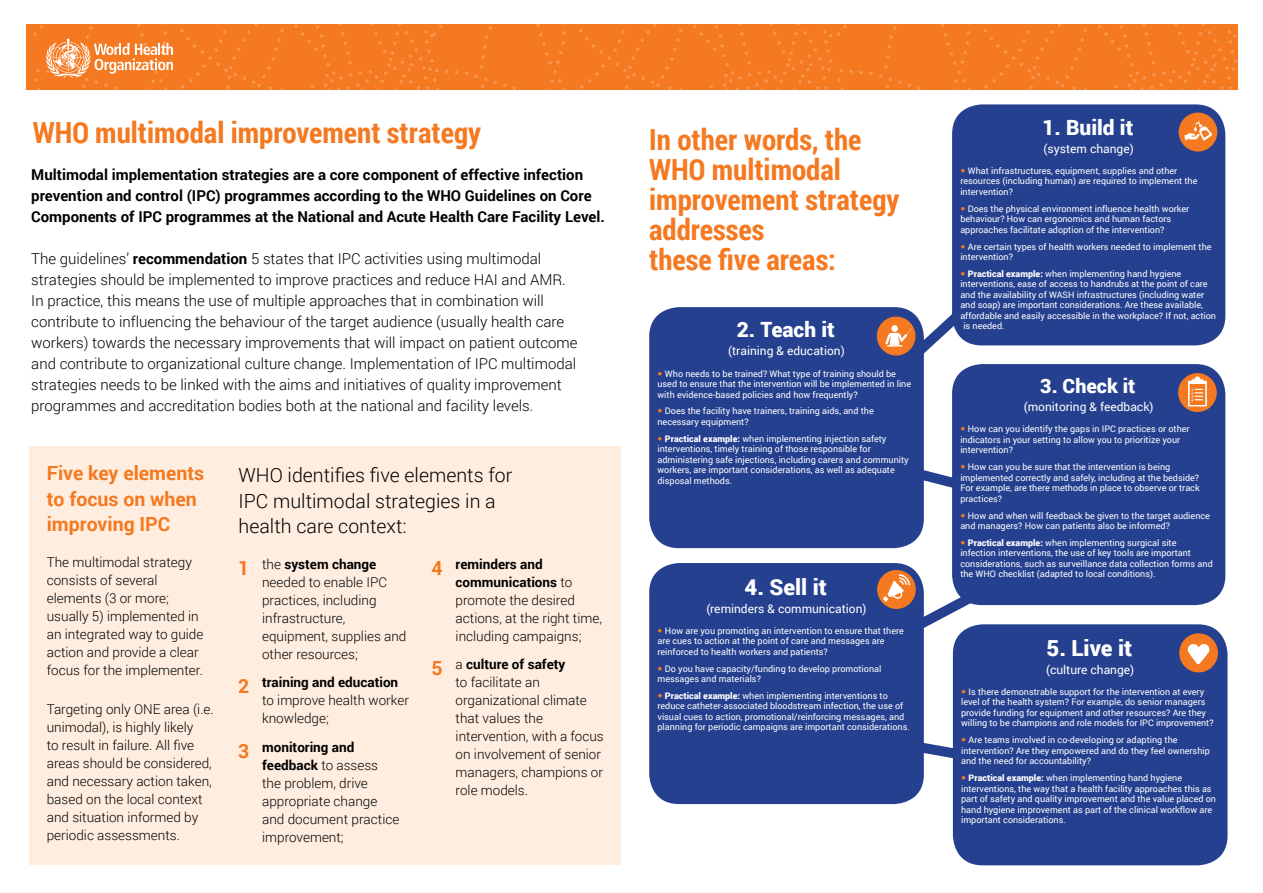
<style>
.page{position:relative;width:1263px;height:893px;background:#fff}
.page>*{position:absolute;margin:0;border:0;box-sizing:border-box;transform-origin:0 0}
.t1{font:700 29.1px/30px "Roboto Condensed";color:#f47920}
.t2{font:900 22.2px "Roboto";color:#fff}
.t3{font:900 21px "Roboto";color:#fff}
.t4{font:900 19.8px "Roboto";color:#fff}
.t5{font:300 19.5px/25.5px "Roboto";color:#000}
.t6{font:700 19.5px/25.5px "Roboto";color:#f47920}
.t7{font:300 15px/21px "Roboto";color:#000}
.t8{font:700 15px/21px "Roboto";color:#000}
.t9{font:300 13.5px/18px "Roboto";color:#000}
.t10{font:12px "Roboto";color:#fff}
.t11{font:9px/10.5px "Roboto";color:#fff}
.s1{font-weight:700}
.s2{font-weight:700;font-size:19.5px;color:#f47920}
.s3{font-weight:900}
</style>
<div class="page">
<div style="left:30px;top:446px;width:591px;height:419px;background:#ffeee0"></div>
<svg style="left:34px;top:25px;width:1203px;height:65px;background:#f47c25"></svg>
<svg style="left:716px;top:307px;width:422px;height:482px"></svg>
<div style="left:649px;top:563px;width:275px;height:241px;background:#25408f;border-radius:30px"></div>
<div style="left:952px;top:104px;width:273px;height:241px;background:#25408f;border-radius:30px"></div>
<div style="left:952px;top:364px;width:273px;height:241px;background:#25408f;border-radius:30px"></div>
<div style="left:649px;top:307px;width:275px;height:241px;background:#25408f;border-radius:30px"></div>
<div style="left:953px;top:624px;width:274px;height:241px;background:#25408f;border-radius:30px"></div>
<div style="left:1178px;top:373px;width:39px;height:39px;background:#f47920;border-radius:50%"></div>
<svg style="left:1188px;top:376px;width:19px;height:30px"></svg>
<div style="left:877px;top:317px;width:38px;height:39px;background:#f47920;border-radius:50%"></div>
<div style="left:891px;top:325px;width:7px;height:7px;background:#fff;border-radius:50%"></div>
<svg style="left:885px;top:328px;width:26px;height:19px"></svg>
<svg style="left:1179px;top:633px;width:39px;height:39px"></svg>
<div style="left:877px;top:570px;width:39px;height:39px;background:#f47920;border-radius:50%"></div>
<svg style="left:883px;top:573px;width:28px;height:29px"></svg>
<div style="left:1179px;top:113px;width:38px;height:39px;background:#f47920;border-radius:50%"></div>
<svg style="left:1184px;top:121px;width:28px;height:20px"></svg>
<h1 class="t1" style="left:33px;top:117px;width:450px">WHO multimodal improvement strategy</h1>
<p class="t8" style="left:31px;top:164px;width:575px">Multimodal implementation strategies are a core component of effective infection prevention and control (IPC) programmes according to the WHO Guidelines on Core<br>Components of IPC programmes at the National and Acute Health Care Facility Level.</p>
<p class="t7" style="left:31px;top:248px;width:548px">The guidelines’ <span class="s1">recommendation</span> 5 states that IPC activities using multimodal strategies should be implemented to improve practices and reduce HAI and AMR.<br>In practice, this means the use of multiple approaches that in combination will contribute to influencing the behaviour of the target audience (usually health care workers) towards the necessary improvements that will impact on patient outcome and contribute to organizational culture change. Implementation of IPC multimodal strategies needs to be linked with the aims and initiatives of quality improvement programmes and accreditation bodies both at the national and facility levels.</p>
<h3 class="t6" style="left:47px;top:460px;width:159px">Five key elements to focus on when improving IPC</h3>
<h3 class="t9" style="left:47px;top:553px;width:158px">The multimodal strategy consists of several elements (3 or more; usually 5) implemented in an integrated way to guide action and provide a clear focus for the implementer.</h3>
<h3 class="t9" style="left:47px;top:700px;width:168px">Targeting only ONE area (i.e. unimodal), is highly likely<br>to result in failure. All five areas should be considered, and necessary action taken, based on the local context and situation informed by periodic assessments.</h3>
<h3 class="t5" style="left:238px;top:462px;width:275px">WHO identifies five elements for<br>IPC multimodal strategies in a health care context:</h3>
<h3 class="t9" style="left:262px;top:554px;width:146px;text-indent:-24px"><span class="s2">1</span> the <span class="s1">system change </span>needed to enable IPC practices, including infrastructure, equipment, supplies and other resources;</h3>
<h3 class="t9" style="left:262px;top:673px;width:148px;text-indent:-24px"><span class="s2">2</span> <span class="s1">training and education </span>to improve health worker knowledge;</h3>
<h3 class="t9" style="left:262px;top:738px;width:139px;text-indent:-24px"><span class="s2">3</span> <span class="s1">monitoring and feedback</span> to assess the problem, drive appropriate change and document practice improvement;</h3>
<h3 class="t9" style="left:456px;top:554px;width:148px;text-indent:-24px"><span class="s2">4</span> <span class="s1">reminders and communications</span> to promote the desired actions, at the right time, including campaigns;</h3>
<h3 class="t9" style="left:456px;top:655px;width:150px;text-indent:-24px"><span class="s2">5</span> a <span class="s1">culture of safety<br></span>to facilitate an organizational climate that values the intervention, with a focus on involvement of senior managers, champions or role models.</h3>
<h1 class="t1" style="left:649px;top:123px;width:252px">In other words, the<br>WHO multimodal improvement strategy addresses<br>these five areas:</h1>
<h3 class="t3" style="left:737px;top:315px;width:100px">2. Teach it</h3>
<h3 class="t10" style="left:728px;top:343px;width:118px">(training &amp; education)</h3>
<p class="t11" style="left:657px;top:368px;width:255px;text-indent:7px">Who needs to be trained? What type of training should be used to ensure that the intervention will be implemented in line with evidence-based policies and how frequently?</p>
<p class="t11" style="left:657px;top:406px;width:218px;text-indent:7px">Does the facility have trainers, training aids, and the necessary equipment?</p>
<p class="t11" style="left:657px;top:433px;width:253px;text-indent:7px"><span class="s3">Practical example:</span> when implementing injection safety interventions, timely training of those responsible for administering safe injections, including carers and community workers, are important considerations, as well as adequate disposal methods.</p>
<h2 class="t2" style="left:744px;top:571px;width:84px">4. Sell it</h2>
<h3 class="t10" style="left:706px;top:600px;width:162px">(reminders &amp; communication)</h3>
<p class="t11" style="left:657px;top:625px;width:248px;text-indent:7px">How are you promoting an intervention to ensure that there are cues to action at the point of care and messages are reinforced to health workers and patients?</p>
<p class="t11" style="left:657px;top:663px;width:225px;text-indent:7px">Do you have capacity/funding to develop promotional messages and materials?</p>
<p class="t11" style="left:657px;top:690px;width:254px;text-indent:7px"><span class="s3">Practical example:</span> when implementing interventions to reduce catheter-associated bloodstream infection, the use of visual cues to action, promotional/reinforcing messages, and planning for periodic campaigns are important considerations.</p>
<h3 class="t3" style="left:1042px;top:112px;width:92px">1. Build it</h3>
<h3 class="t10" style="left:1043px;top:140px;width:92px">(system change)</h3>
<p class="t11" style="left:960px;top:165px;width:239px;text-indent:7px">What infrastructures, equipment, supplies and other resources (including human) are required to implement the intervention?</p>
<p class="t11" style="left:960px;top:203px;width:230px;text-indent:7px">Does the physical environment influence health worker behaviour? How can ergonomics and human factors approaches facilitate adoption of the intervention?</p>
<p class="t11" style="left:960px;top:241px;width:253px;text-indent:7px">Are certain types of health workers needed to implement the intervention?</p>
<p class="t11" style="left:968px;top:268px;width:215px"><span class="s3">Practical example:</span> when implementing hand hygiene</p>
<p class="t11" style="left:960px;top:279px;width:249px">interventions, ease of access to handrubs at the point of care</p>
<p class="t11" style="left:960px;top:289px;width:245px">and the availability of WASH infrastructures (including water</p>
<p class="t11" style="left:960px;top:300px;width:244px">and soap) are important considerations. Are these available,</p>
<p class="t11" style="left:960px;top:310px;width:257px">affordable and easily accessible in the workplace? If not, action</p>
<p class="t11" style="left:963px;top:321px;width:43px">is needed.</p>
<h3 class="t4" style="left:1040px;top:372px;width:97px">3. Check it</h3>
<h3 class="t10" style="left:1024px;top:398px;width:131px">(monitoring &amp; feedback)</h3>
<p class="t11" style="left:960px;top:423px;width:231px;text-indent:7px">How can you identify the gaps in IPC practices or other indicators in your setting to allow you to prioritize your intervention?</p>
<p class="t11" style="left:960px;top:461px;width:241px;text-indent:7px">How can you be sure that the intervention is being implemented correctly and safely, including at the bedside?<br>For example, are there methods in place to observe or track practices?</p>
<p class="t11" style="left:960px;top:510px;width:251px;text-indent:7px">How and when will feedback be given to the target audience and managers? How can patients also be informed?</p>
<p class="t11" style="left:960px;top:537px;width:254px;text-indent:7px"><span class="s3">Practical example:</span> when implementing surgical site infection interventions, the use of key tools are important considerations, such as surveillance data collection forms and the WHO checklist (adapted to local conditions).</p>
<h2 class="t2" style="left:1046px;top:632px;width:87px">5. Live it</h2>
<h3 class="t10" style="left:1046px;top:661px;width:90px">(culture change)</h3>
<p class="t11" style="left:961px;top:686px;width:254px;text-indent:7px">Is there demonstrable support for the intervention at every level of the health system? For example, do senior managers provide funding for equipment and other resources? Are they willing to be champions and role models for IPC improvement?</p>
<p class="t11" style="left:961px;top:734px;width:250px;text-indent:7px">Are teams involved in co-developing or adapting the intervention? Are they empowered and do they feel ownership and the need for accountability?</p>
<p class="t11" style="left:961px;top:772px;width:256px;text-indent:7px"><span class="s3">Practical example:</span> when implementing hand hygiene interventions, the way that a health facility approaches this as part of safety and quality improvement and the value placed on hand hygiene improvement as part of the clinical workflow are important considerations.</p>
</div>
